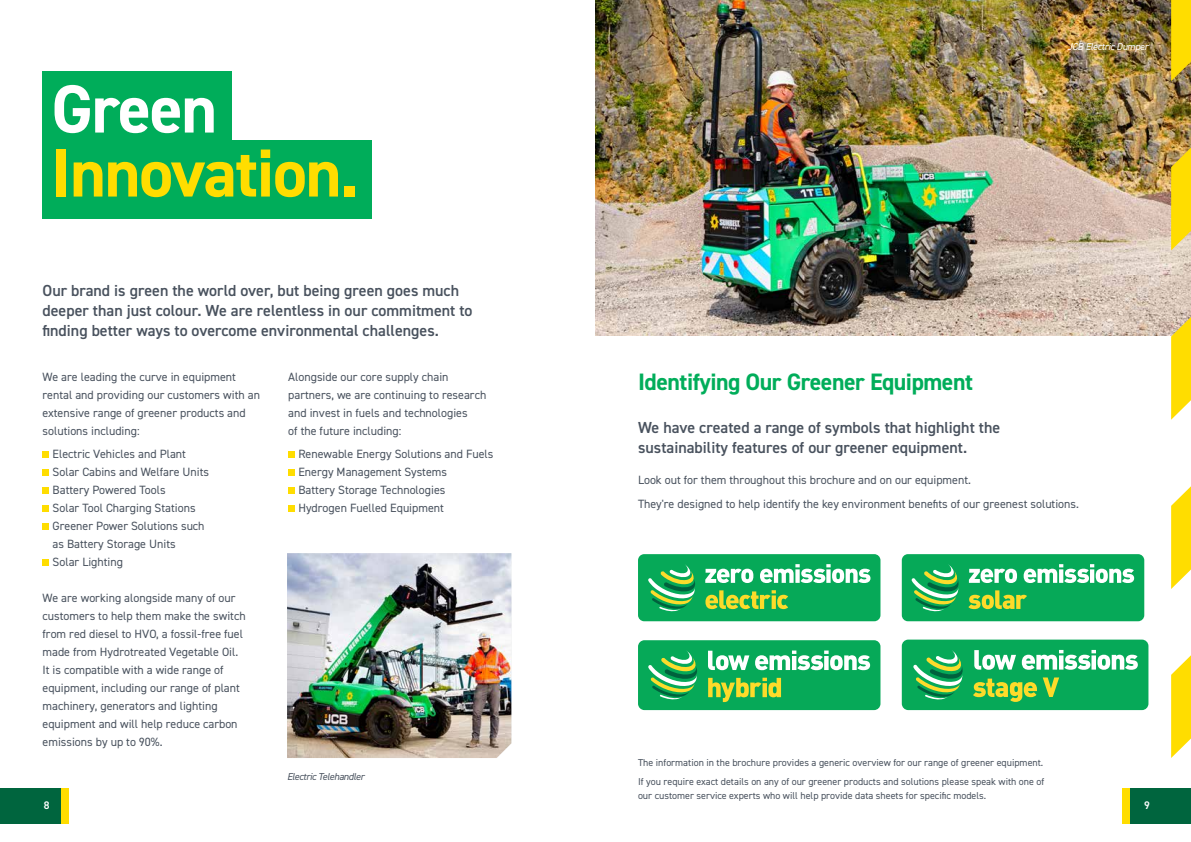
<style>
.page{position:relative;width:1191px;height:842px;background:#fff}
.page>*{position:absolute;margin:0;border:0;box-sizing:border-box;transform-origin:0 0}
.t1{font:700 68.2px "DIN2014";letter-spacing:-.02em;color:#fd0}
.t2{font:700 68.2px "DIN2014";letter-spacing:-.02em;color:#fff}
.t3{font:700 23.8px "DIN2014";letter-spacing:-.02em;color:#00ad5a}
.t4{font:600 16px/20px "DIN2014";color:#49525e}
.t5{font:12px/18px "DIN2014";color:#49525e}
.t6{font:600 11px "DIN2014";color:#fff}
.t7{font:10px/19.7px "DIN2014";color:#49525e}
.t8{font:italic 10px "DIN2014";letter-spacing:-.03em;color:#49525e}
.t9{font:italic 10px "DIN2014";letter-spacing:-.03em;color:#fff}
</style>
<div class="page">
<div style="left:1130px;top:788px;width:61px;height:35px;background:#00653e"></div>
<div style="left:1123px;top:788px;width:7px;height:35px;background:#fd0"></div>
<div style="left:0;top:788px;width:61px;height:35px;background:#00653e"></div>
<div style="left:61px;top:788px;width:7px;height:35px;background:#fd0"></div>
<svg style="left:43px;top:452px;width:6px;height:6px"></svg>
<svg style="left:43px;top:470px;width:6px;height:6px"></svg>
<svg style="left:43px;top:488px;width:6px;height:6px"></svg>
<svg style="left:43px;top:506px;width:6px;height:6px"></svg>
<svg style="left:43px;top:524px;width:6px;height:6px"></svg>
<svg style="left:43px;top:560px;width:6px;height:6px"></svg>
<svg style="left:288px;top:452px;width:6px;height:6px"></svg>
<svg style="left:288px;top:470px;width:6px;height:6px"></svg>
<svg style="left:288px;top:488px;width:6px;height:6px"></svg>
<svg style="left:288px;top:506px;width:6px;height:6px"></svg>
<div style="left:43px;top:140px;width:329px;height:79px;background:#00ad5a"></div>
<div style="left:43px;top:71px;width:188px;height:79px;background:#00ad5a"></div>
<img style="left:287px;top:553px;width:224px;height:205px">
<div style="left:638px;top:554px;width:242px;height:67px;background:#06a958;border-radius:6px"></div>
<svg style="left:648px;top:564px;width:47px;height:48px"></svg>
<svg style="left:705px;top:569px;width:48px;height:14px"></svg>
<svg style="left:760px;top:564px;width:110px;height:19px"></svg>
<svg style="left:705px;top:590px;width:83px;height:19px"></svg>
<div style="left:901px;top:554px;width:243px;height:67px;background:#06a958;border-radius:6px"></div>
<svg style="left:911px;top:564px;width:48px;height:48px"></svg>
<svg style="left:969px;top:569px;width:48px;height:14px"></svg>
<svg style="left:1023px;top:564px;width:111px;height:19px"></svg>
<svg style="left:968px;top:590px;width:59px;height:19px"></svg>
<div style="left:901px;top:640px;width:247px;height:70px;background:#06a958;border-radius:6px"></div>
<svg style="left:913px;top:650px;width:50px;height:50px"></svg>
<svg style="left:974px;top:650px;width:163px;height:20px"></svg>
<svg style="left:973px;top:677px;width:86px;height:25px"></svg>
<div style="left:638px;top:640px;width:242px;height:70px;background:#06a958;border-radius:6px"></div>
<svg style="left:648px;top:651px;width:49px;height:49px"></svg>
<svg style="left:708px;top:651px;width:41px;height:19px"></svg>
<svg style="left:755px;top:650px;width:115px;height:20px"></svg>
<svg style="left:708px;top:678px;width:73px;height:24px"></svg>
<img style="left:595px;top:0;width:596px;height:336px">
<svg style="left:1171px;top:0;width:20px;height:81px;background:#f0cf09"></svg>
<svg style="left:1171px;top:317px;width:20px;height:103px;background:#fadd2a"></svg>
<svg style="left:1171px;top:148px;width:20px;height:102px;background:#f5d51b"></svg>
<svg style="left:1171px;top:486px;width:20px;height:103px"></svg>
<svg style="left:1171px;top:655px;width:20px;height:103px"></svg>
<h1 class="t2" style="left:51px;top:64px;width:167px">Green</h1>
<h1 class="t1" style="left:51px;top:128px;width:309px">Innovation.</h1>
<h3 class="t4" style="left:43px;top:280px;width:431px">Our brand is green the world over, but being green goes much deeper than just colour. We are relentless in our commitment to finding better ways to overcome environmental challenges.</h3>
<p class="t5" style="left:43px;top:367px;width:219px">We are leading the curve in equipment rental and providing our customers with an extensive range of greener products and solutions including:</p>
<p class="t5" style="left:53px;top:445px;width:158px">Electric Vehicles and Plant<br>Solar Cabins and Welfare Units<br>Battery Powered Tools<br>Solar Tool Charging Stations<br>Greener Power Solutions such as Battery Storage Units<br>Solar Lighting</p>
<p class="t5" style="left:43px;top:589px;width:205px">We are working alongside many of our customers to help them make the switch from red diesel to HVO, a fossil-free fuel made from Hydrotreated Vegetable Oil.<br>It is compatible with a wide range of equipment, including our range of plant machinery, generators and lighting equipment and will help reduce carbon emissions by up to 90%.</p>
<p class="t5" style="left:288px;top:367px;width:199px">Alongside our core supply chain partners, we are continuing to research and invest in fuels and technologies<br>of the future including:</p>
<p class="t5" style="left:298px;top:445px;width:197px">Renewable Energy Solutions and Fuels<br>Energy Management Systems<br>Battery Storage Technologies<br>Hydrogen Fuelled Equipment</p>
<p class="t9" style="left:1067px;top:41px;width:83px">JCB Electric Dumper</p>
<h2 class="t3" style="left:638px;top:366px;width:336px">Identifying Our Greener Equipment</h2>
<h3 class="t4" style="left:638px;top:418px;width:364px">We have created a range of symbols that highlight the sustainability features of our greener equipment.</h3>
<p class="t5" style="left:638px;top:468px;width:442px;line-height:23.7px">Look out for them throughout this brochure and on our equipment.<br>They're designed to help identify the key environment benefits of our greenest solutions.</p>
<p class="t7" style="left:638px;top:752px;width:408px">The information in the brochure provides a generic overview for our range of greener equipment.<br>If you require exact details on any of our greener products and solutions please speak with one of</p>
<p class="t7" style="left:638px;top:786px;width:350px">our customer service experts who will help provide data sheets for specific models.</p>
<p class="t8" style="left:287px;top:770px;width:79px">Electric Telehandler</p>
<p class="t6" style="left:44px;top:798px;width:7px">8</p>
<p class="t6" style="left:1144px;top:798px;width:7px">9</p>
</div>
